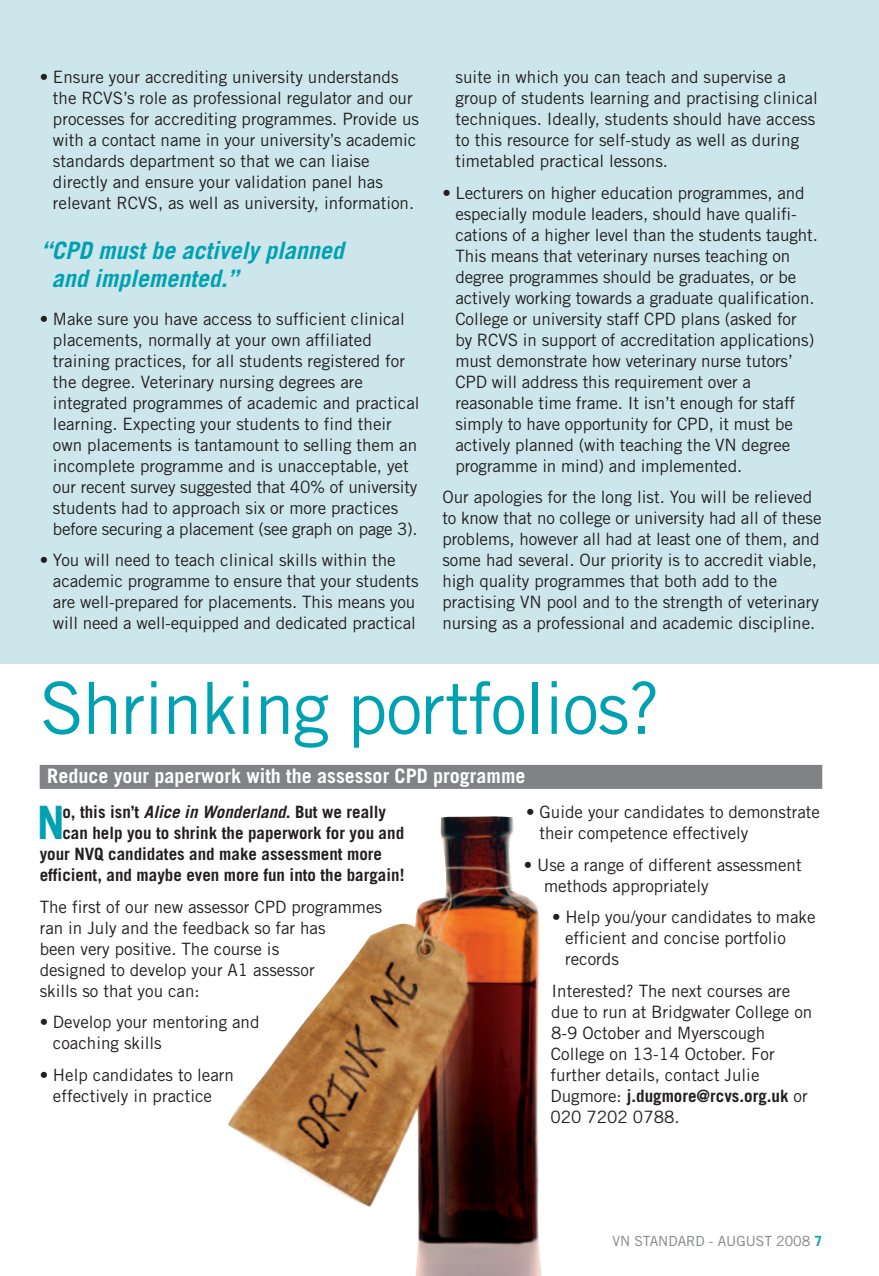
<style>
.page{position:relative;width:879px;height:1276px;background:#fff}
.page>*{position:absolute;margin:0;border:0;box-sizing:border-box;transform-origin:0 0}
.t1{font:72px "Trade Gothic";letter-spacing:-.02em;color:#00a1b2}
.t2{font:700 46px "Trade Gothic";color:#00a1b2}
.t3{font:italic 700 24px/28px "Trade Gothic";color:#00a1b2}
.t4{font:700 20px "Trade Gothic";color:#fff}
.t5{font:17px/21px "Trade Gothic";color:#231f20}
.t6{font:700 17px "Trade Gothic";color:#231f20}
.t7{font:14px "Trade Gothic";color:#808285}
.s1{font-style:italic}
.s2{font-weight:700}
.s3{font-weight:700;color:#00a1b2}
</style>
<div class="page">
<div style="left:0;top:0;width:879px;height:663px;background:#cce6eb"></div>
<div style="left:40px;top:765px;width:782px;height:24px;background:#808285"></div>
<img style="left:228px;top:816px;width:314px;height:460px">
<p class="t5" style="left:53px;top:68px;width:367px;text-indent:-13px">• Ensure your accrediting university understands the RCVS’s role as professional regulator and our processes for accrediting programmes. Provide us with a contact name in your university’s academic standards department so that we can liaise directly and ensure your validation panel has relevant RCVS, as well as university, information.</p>
<h3 class="t3" style="left:52px;top:238px;width:294px;text-indent:-10px">“CPD must be actively planned and implemented.”</h3>
<p class="t5" style="left:53px;top:310px;width:368px;text-indent:-13px">• Make sure you have access to sufficient clinical placements, normally at your own affiliated training practices, for all students registered for the degree. Veterinary nursing degrees are integrated programmes of academic and practical learning. Expecting your students to find their own placements is tantamount to selling them an incomplete programme and is unacceptable, yet our recent survey suggested that 40% of university students had to approach six or more practices before securing a placement (see graph on page 3).</p>
<p class="t5" style="left:53px;top:551px;width:367px;text-indent:-13px">• You will need to teach clinical skills within the academic programme to ensure that your students are well-prepared for placements. This means you will need a well-equipped and dedicated practical</p>
<p class="t5" style="left:455px;top:68px;width:364px">suite in which you can teach and supervise a group of students learning and practising clinical techniques. Ideally, students should have access to this resource for self-study as well as during timetabled practical lessons.</p>
<p class="t5" style="left:455px;top:184px;width:364px;text-indent:-13px">• Lecturers on higher education programmes, and especially module leaders, should have qualifi&shy;cations of a higher level than the students taught.<br>This means that veterinary nurses teaching on degree programmes should be graduates, or be actively working towards a graduate qualification.<br>College or university staff CPD plans (asked for<br>by RCVS in support of accreditation applications) must demonstrate how veterinary nurse tutors’ CPD will address this requirement over a reasonable time frame. It isn’t enough for staff simply to have opportunity for CPD, it must be actively planned (with teaching the VN degree programme in mind) and implemented.</p>
<p class="t5" style="left:442px;top:488px;width:381px">Our apologies for the long list. You will be relieved to know that no college or university had all of these problems, however all had at least one of them, and some had several. Our priority is to accredit viable, high quality programmes that both add to the practising VN pool and to the strength of veterinary nursing as a professional and academic discipline.</p>
<h1 class="t1" style="left:40px;top:682px;width:622px">Shrinking portfolios?</h1>
<p class="t4" style="left:47px;top:768px;width:480px">Reduce your paperwork with the assessor CPD programme</p>
<p class="t6" style="left:62px;top:806px;width:325px">o, this isn’t <span class="s1">Alice in Wonderland</span>. But we really</p>
<p class="t6" style="left:62px;top:827px;width:343px">can help you to shrink the paperwork for you and</p>
<p class="t6" style="left:40px;top:848px;width:344px">your NVQ candidates and make assessment more</p>
<p class="t6" style="left:40px;top:869px;width:366px">efficient, and maybe even more fun into the bargain!</p>
<p class="t5" style="left:40px;top:897px;width:344px">The first of our new assessor CPD programmes ran in July and the feedback so far has<br>been very positive. The course is<br>designed to develop your A1 assessor<br>skills so that you can:</p>
<p class="t5" style="left:53px;top:1013px;width:208px;text-indent:-13px">• Develop your mentoring and coaching skills</p>
<p class="t5" style="left:40px;top:1065px;width:196px;text-align:center">• Help candidates to learn effectively in practice</p>
<p class="t5" style="left:539px;top:803px;width:282px;text-indent:-13px">• Guide your candidates to demonstrate their competence effectively</p>
<p class="t5" style="left:544px;top:855px;width:259px;text-indent:-20px">• Use a range of different assessment methods appropriately</p>
<p class="t5" style="left:565px;top:908px;width:252px;text-indent:-13px">• Help you/your candidates to make efficient and concise portfolio records</p>
<p class="t5" style="left:550px;top:981px;width:263px">Interested? The next courses are due to run at Bridgwater College on<br>8-9 October and Myerscough<br>College on 13-14 October. For further details, contact Julie<br>Dugmore: <span class="s2">j.dugmore@rcvs.org.uk</span> or<br>020 7202 0788.</p>
<h2 class="t2" style="left:37px;top:806px;width:30px">N</h2>
<p class="t7" style="left:612px;top:1236px;width:211px">VN STANDARD - AUGUST 2008 <span class="s3">7</span></p>
</div>
